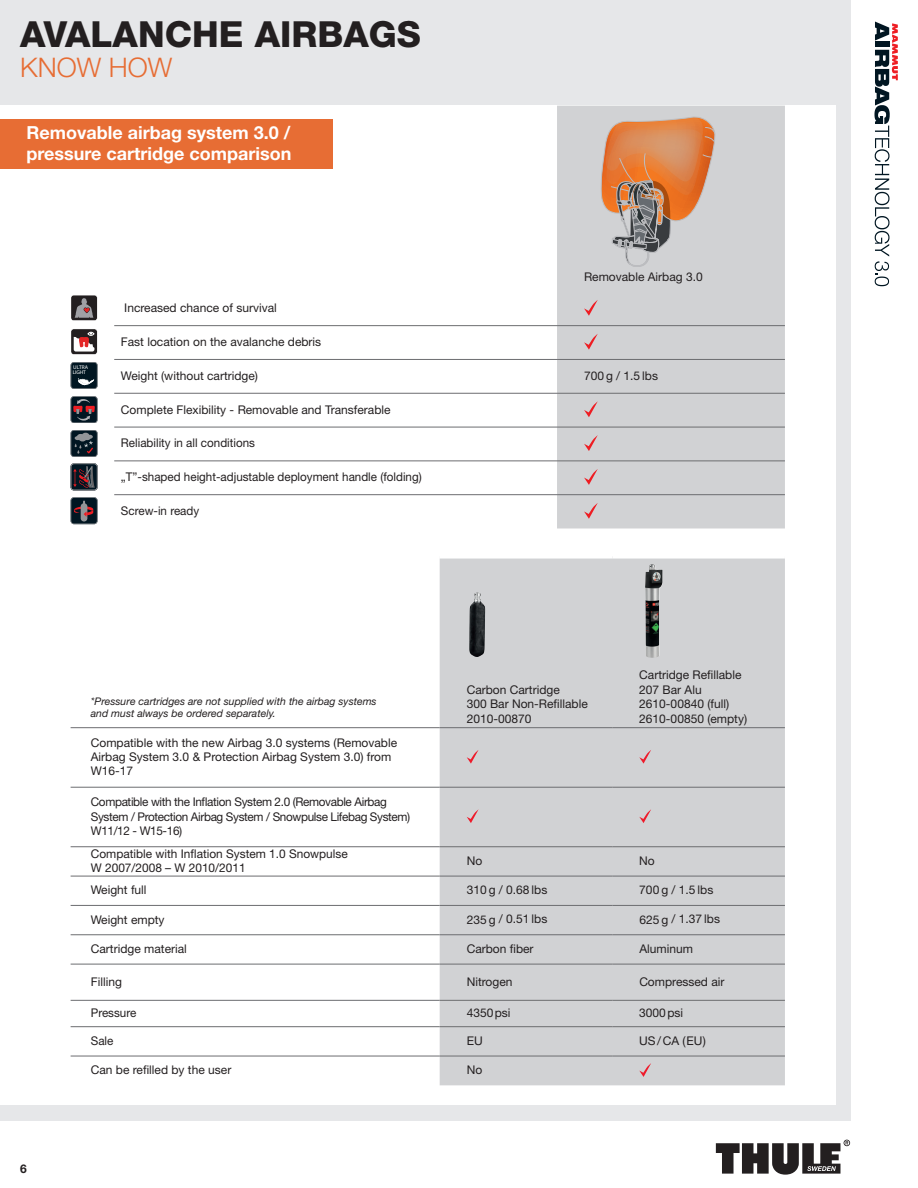
<style>
.page{position:relative;width:918px;height:1188px;background:#fff}
.page>*{position:absolute;margin:0;border:0;box-sizing:border-box;transform-origin:0 0}
.t1{font:800 36px "Helvetica Neue LT Std";color:#231f20}
.t2{font:300 27px "Helvetica Neue LT Std";color:#e76d34}
.t3{font:700 18px/21.6px "Helvetica Neue LT Std";color:#fff}
.t4{font:12px/14.4px "Helvetica Neue LT Std";color:#231f20}
.t5{font:12px/14.4px "Helvetica Neue LT Std";letter-spacing:-.03em;color:#231f20}
.t6{font:700 12px "Helvetica Neue LT Std";color:#231f20}
.t7{font:italic 10.5px/12px "Helvetica Neue LT Std";color:#231f20}
.t8{font:900 condensed 5.4px "Helvetica LT Std";letter-spacing:.02em;color:#fff}
.t9{font:condensed 5.4px "Helvetica LT Std";letter-spacing:-.02em;color:#fff}
</style>
<div class="page">
<div style="left:0;top:0;width:850px;height:1120px;background:#e6e7e9"></div>
<svg style="left:716px;top:1140px;width:134px;height:35px"></svg>
<svg style="left:874px;top:22px;width:24px;height:264px"></svg>
<div style="left:0;top:106px;width:835px;height:999px;background:#fff"></div>
<div style="left:0;top:120px;width:333px;height:49px;background:#e76d34"></div>
<div style="left:557px;top:106px;width:228px;height:422px;background:#d1d2d4"></div>
<hr style="left:114px;top:325px;width:443px;height:1px;background:#6c6d70">
<hr style="left:557px;top:325px;width:228px;height:1px;background:#6c6d70">
<hr style="left:114px;top:359px;width:443px;height:1px;background:#6c6d70">
<hr style="left:557px;top:359px;width:228px;height:1px;background:#6c6d70">
<hr style="left:114px;top:393px;width:443px;height:1px;background:#6c6d70">
<hr style="left:557px;top:393px;width:228px;height:1px;background:#6c6d70">
<hr style="left:114px;top:427px;width:443px;height:1px;background:#6c6d70">
<hr style="left:557px;top:427px;width:228px;height:1px;background:#6c6d70">
<hr style="left:114px;top:461px;width:443px;height:1px;background:#6c6d70">
<hr style="left:557px;top:461px;width:228px;height:1px;background:#6c6d70">
<hr style="left:114px;top:494px;width:443px;height:1px;background:#6c6d70">
<hr style="left:557px;top:494px;width:228px;height:1px;background:#6c6d70">
<svg style="left:601px;top:115px;width:114px;height:152px;background:#ca9a7c"></svg>
<svg style="left:71px;top:295px;width:27px;height:26px"></svg>
<svg style="left:584px;top:300px;width:14px;height:16px"></svg>
<svg style="left:71px;top:329px;width:27px;height:26px"></svg>
<svg style="left:584px;top:334px;width:14px;height:16px"></svg>
<svg style="left:71px;top:362px;width:27px;height:27px"></svg>
<svg style="left:71px;top:396px;width:27px;height:27px"></svg>
<svg style="left:584px;top:401px;width:14px;height:16px"></svg>
<svg style="left:71px;top:430px;width:27px;height:27px"></svg>
<svg style="left:584px;top:435px;width:14px;height:16px"></svg>
<svg style="left:71px;top:463px;width:27px;height:27px"></svg>
<svg style="left:584px;top:469px;width:14px;height:16px"></svg>
<svg style="left:71px;top:497px;width:27px;height:27px"></svg>
<svg style="left:584px;top:503px;width:14px;height:16px"></svg>
<svg style="left:71px;top:559px;width:369px;height:526px"></svg>
<div style="left:440px;top:559px;width:345px;height:526px;background:#d1d2d4"></div>
<hr style="left:71px;top:727px;width:369px;height:1px;background:#6c6d70">
<hr style="left:440px;top:727px;width:172px;height:1px;background:#6c6d70">
<hr style="left:612px;top:727px;width:173px;height:1px;background:#6c6d70">
<hr style="left:71px;top:787px;width:369px;height:1px;background:#6c6d70">
<hr style="left:440px;top:787px;width:172px;height:1px;background:#6c6d70">
<hr style="left:612px;top:787px;width:173px;height:1px;background:#6c6d70">
<hr style="left:71px;top:846px;width:369px;height:1px;background:#6c6d70">
<hr style="left:440px;top:846px;width:172px;height:1px;background:#6c6d70">
<hr style="left:612px;top:846px;width:173px;height:1px;background:#6c6d70">
<hr style="left:71px;top:876px;width:369px;height:1px;background:#6c6d70">
<hr style="left:440px;top:876px;width:172px;height:1px;background:#6c6d70">
<hr style="left:612px;top:876px;width:173px;height:1px;background:#6c6d70">
<hr style="left:71px;top:905px;width:369px;height:1px;background:#6c6d70">
<hr style="left:440px;top:905px;width:172px;height:1px;background:#6c6d70">
<hr style="left:612px;top:905px;width:173px;height:1px;background:#6c6d70">
<hr style="left:71px;top:935px;width:369px;height:1px;background:#6c6d70">
<hr style="left:440px;top:935px;width:172px;height:1px;background:#6c6d70">
<hr style="left:612px;top:935px;width:173px;height:1px;background:#6c6d70">
<hr style="left:71px;top:964px;width:369px;height:1px;background:#6c6d70">
<hr style="left:440px;top:964px;width:172px;height:1px;background:#6c6d70">
<hr style="left:612px;top:964px;width:173px;height:1px;background:#6c6d70">
<hr style="left:71px;top:1000px;width:369px;height:1px;background:#6c6d70">
<hr style="left:440px;top:1000px;width:172px;height:1px;background:#6c6d70">
<hr style="left:612px;top:1000px;width:173px;height:1px;background:#6c6d70">
<hr style="left:71px;top:1026px;width:369px;height:1px;background:#6c6d70">
<hr style="left:440px;top:1026px;width:172px;height:1px;background:#6c6d70">
<hr style="left:612px;top:1026px;width:173px;height:1px;background:#6c6d70">
<hr style="left:71px;top:1056px;width:369px;height:1px;background:#6c6d70">
<hr style="left:440px;top:1056px;width:172px;height:1px;background:#6c6d70">
<hr style="left:612px;top:1056px;width:173px;height:1px;background:#6c6d70">
<img style="left:469px;top:592px;width:16px;height:65px">
<img style="left:645px;top:564px;width:18px;height:94px">
<svg style="left:467px;top:750px;width:12px;height:14px"></svg>
<svg style="left:639px;top:750px;width:12px;height:14px"></svg>
<svg style="left:467px;top:809px;width:12px;height:14px"></svg>
<svg style="left:639px;top:809px;width:12px;height:14px"></svg>
<svg style="left:639px;top:1063px;width:12px;height:14px"></svg>
<h1 class="t1" style="left:20px;top:13px;width:402px">AVALANCHE AIRBAGS</h1>
<h2 class="t2" style="left:20px;top:51px;width:154px">KNOW HOW</h2>
<h3 class="t3" style="left:27px;top:121px;width:266px">Removable airbag system 3.0 / pressure cartridge comparison</h3>
<p class="t4" style="left:124px;top:300px;width:154px">Increased chance of survival</p>
<p class="t4" style="left:121px;top:334px;width:202px">Fast location on the avalanche debris</p>
<p class="t4" style="left:584px;top:269px;width:120px">Removable Airbag 3.0</p>
<p class="t8" style="left:73px;top:364px;width:17px">ULTRA</p>
<p class="t9" style="left:73px;top:369px;width:15px">LIGHT</p>
<p class="t4" style="left:121px;top:368px;width:139px">Weight (without cartridge)</p>
<p class="t4" style="left:584px;top:368px;width:76px">700 g / 1.5 lbs</p>
<p class="t4" style="left:121px;top:402px;width:271px">Complete Flexibility - Removable and Transferable</p>
<p class="t4" style="left:121px;top:436px;width:136px">Reliability in all conditions</p>
<p class="t4" style="left:121px;top:470px;width:302px">„T”-shaped height-adjustable deployment handle (folding)</p>
<p class="t4" style="left:121px;top:503px;width:80px">Screw-in ready</p>
<p class="t7" style="left:91px;top:696px;width:287px">*Pressure cartridges are not supplied with the airbag systems and must always be ordered separately.</p>
<p class="t4" style="left:467px;top:682px;width:123px">Carbon Cartridge<br>300 Bar Non-Refillable<br>2010-00870</p>
<p class="t4" style="left:639px;top:668px;width:109px">Cartridge Refillable<br>207 Bar Alu<br>2610-00840 (full)<br>2610-00850 (empty)</p>
<p class="t6" style="left:20px;top:1161px;width:8px">6</p>
<p class="t4" style="left:91px;top:735px;width:308px">Compatible with the new Airbag 3.0 systems (Removable<br>Airbag System 3.0 &amp; Protection Airbag System 3.0) from<br>W16-17</p>
<p class="t5" style="left:91px;top:794px;width:321px">Compatible with the Inflation System 2.0 (Removable Airbag<br>System / Protection Airbag System / Snowpulse Lifebag System)<br>W11/12 - W15-16)</p>
<p class="t4" style="left:91px;top:846px;width:259px">Compatible with Inflation System 1.0 Snowpulse<br>W 2007/2008 – W 2010/2011</p>
<p class="t4" style="left:467px;top:853px;width:17px">No</p>
<p class="t4" style="left:639px;top:853px;width:17px">No</p>
<p class="t4" style="left:91px;top:883px;width:57px">Weight full</p>
<p class="t4" style="left:467px;top:883px;width:82px">310 g / 0.68 lbs</p>
<p class="t4" style="left:639px;top:883px;width:76px">700 g / 1.5 lbs</p>
<p class="t4" style="left:91px;top:912px;width:75px">Weight empty</p>
<p class="t4" style="left:467px;top:912px;width:82px">235 g / 0.51 lbs</p>
<p class="t4" style="left:639px;top:912px;width:82px">625 g / 1.37 lbs</p>
<p class="t4" style="left:91px;top:941px;width:98px">Cartridge material</p>
<p class="t4" style="left:467px;top:941px;width:68px">Carbon fiber</p>
<p class="t4" style="left:639px;top:941px;width:55px">Aluminum</p>
<p class="t4" style="left:91px;top:974px;width:33px">Filling</p>
<p class="t4" style="left:467px;top:974px;width:47px">Nitrogen</p>
<p class="t4" style="left:639px;top:974px;width:87px">Compressed air</p>
<p class="t4" style="left:91px;top:1005px;width:47px">Pressure</p>
<p class="t4" style="left:467px;top:1005px;width:45px">4350psi</p>
<p class="t4" style="left:639px;top:1005px;width:45px">3000psi</p>
<p class="t4" style="left:91px;top:1033px;width:24px">Sale</p>
<p class="t4" style="left:467px;top:1033px;width:17px">EU</p>
<p class="t4" style="left:639px;top:1033px;width:68px">US/CA (EU)</p>
<p class="t4" style="left:91px;top:1063px;width:142px">Can be refilled by the user</p>
<p class="t4" style="left:467px;top:1063px;width:17px">No</p>
</div>
